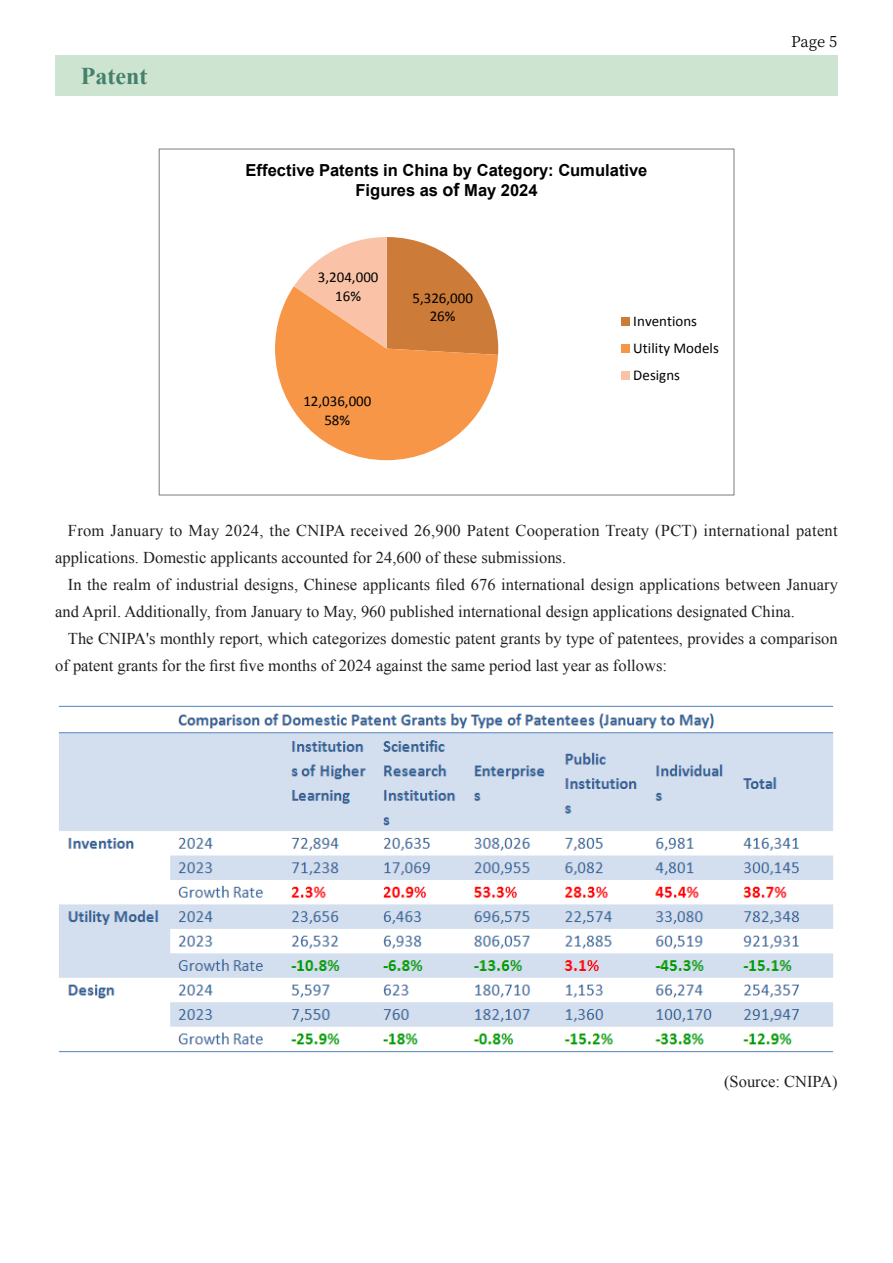
<style>
.page{position:relative;width:893px;height:1263px;background:#fff}
.page>*{position:absolute;margin:0;border:0;box-sizing:border-box;transform-origin:0 0}
.t1{font:700 24px "Times New Roman";color:#44806b}
.标题{font:16.5px/27px "Times New Roman";color:#231f20}
.t2{font:700 16.5px/20.4px "Arial";color:#000;text-align:center}
.t3{font:15px/18.3px "Calibri";color:#000;text-align:center}
.t4{font:15px "Source Han Serif CN";color:#000}
.s1{font-size:18px}
</style>
<div class="page">
<div style="left:55px;top:55px;width:782px;height:41px;background:#cde4d0"></div>
<svg style="left:275px;top:237px;width:223px;height:223px"></svg>
<div style="left:621px;top:317px;width:9px;height:9px;background:#cc7b38"></div>
<div style="left:621px;top:344px;width:9px;height:9px;background:#f79646"></div>
<div style="left:621px;top:371px;width:9px;height:9px;background:#fac3a8"></div>
<img style="left:58px;top:705px;width:776px;height:348px">
<p class="t1" style="left:81px;top:59px;width:68px">Patent</p>
<p class="t2" style="left:246px;top:160px;width:403px">Effective Patents in China by Category: Cumulative<br>Figures as <span class="s1">of</span> May 2024</p>
<p class="t3" style="left:318px;top:268px;width:62px">3,204,000<br>16%</p>
<p class="t3" style="left:303px;top:392px;width:70px">12,036,000<br>58%</p>
<p class="t3" style="left:412px;top:289px;width:62px">5,326,000<br>26%</p>
<p class="t3" style="left:633px;top:307px;width:87px;line-height:27.2px;text-align:left">Inventions<br>Utility Models<br>Designs</p>
<p class="t4" style="left:791px;top:33px;width:48px">Page 5</p>
<p class="标题" style="left:55px;top:517px;width:784px;text-indent:13px">From January to May 2024, the CNIPA received 26,900 Patent Cooperation Treaty (PCT) international patent applications. Domestic applicants accounted for 24,600 of these submissions.</p>
<p class="标题" style="left:55px;top:571px;width:784px;text-indent:13px">In the realm of industrial designs, Chinese applicants filed 676 international design applications between January and April. Additionally, from January to May, 960 published international design applications designated China.</p>
<p class="标题" style="left:55px;top:625px;width:784px;text-indent:13px">The CNIPA's monthly report, which categorizes domestic patent grants by type of patentees, provides a comparison of patent grants for the first five months of 2024 against the same period last year as follows:</p>
<p class="标题" style="left:724px;top:1068px;width:115px">(Source: CNIPA)</p>
</div>
